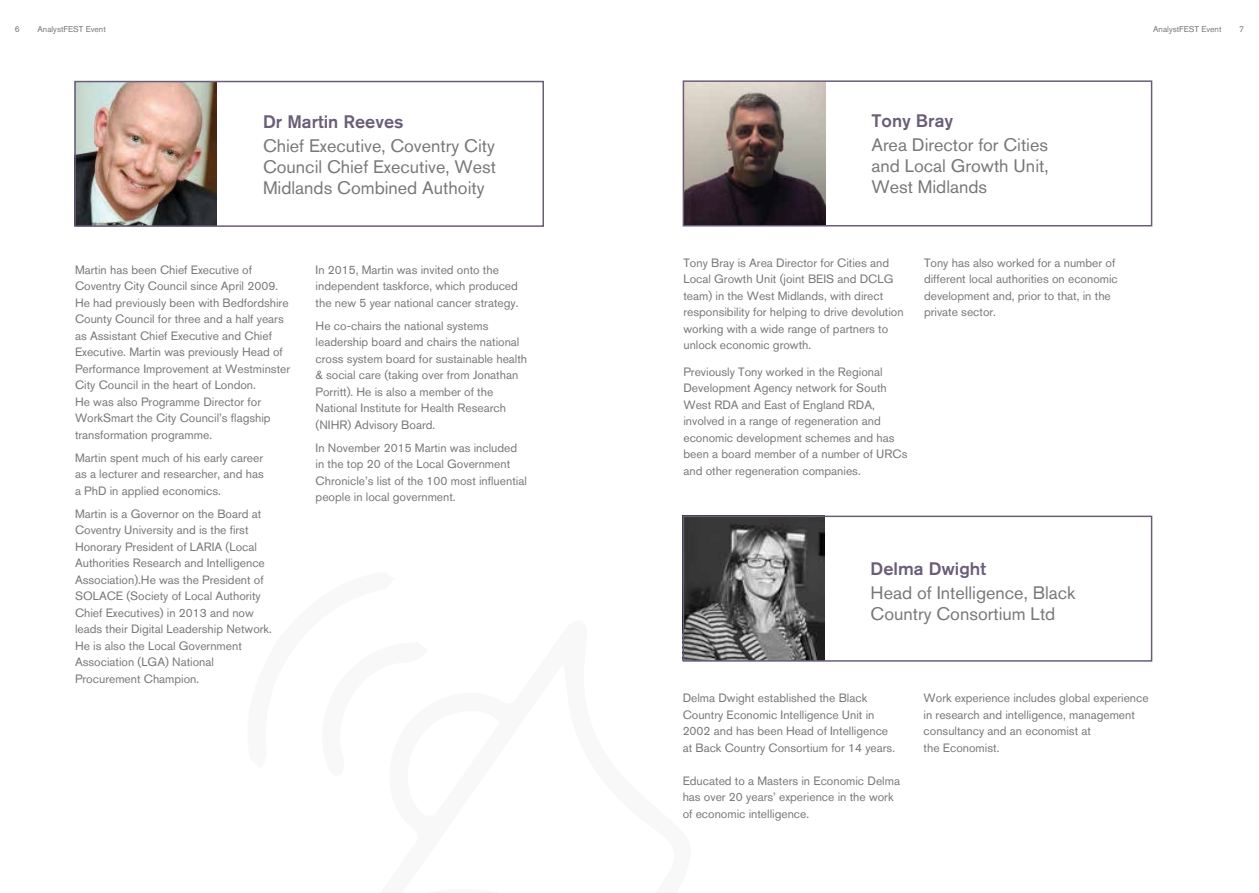
<style>
.page{position:relative;width:1259px;height:893px;background:#fff}
.page>*{position:absolute;margin:0;border:0;box-sizing:border-box;transform-origin:0 0}
.t1{font:18px/21px "Akzidenz Grotesk BQ";color:#797878;text-align:justify}
.t2{font:500 18px "Akzidenz Grotesk BQ";color:#6a5d77}
.t3{font:12px/16.5px "Akzidenz Grotesk BQ";color:#797878}
.t4{font:8.4px "Akzidenz Grotesk BQ";color:#797878}
</style>
<div class="page">
<img style="left:77px;top:84px;width:140px;height:140px">
<div style="left:74px;top:81px;width:470px;height:146px;border:2px solid #6a5d77"></div>
<img style="left:685px;top:519px;width:139px;height:140px">
<img style="left:685px;top:83px;width:140px;height:140px">
<div style="left:682px;top:80px;width:470px;height:146px;border:2px solid #6a5d77"></div>
<div style="left:682px;top:516px;width:470px;height:146px;border:2px solid #6a5d77"></div>
<p class="t4" style="left:15px;top:24px;width:6px">6</p>
<p class="t4" style="left:37px;top:24px;width:70px">AnalystFEST Event</p>
<p class="t4" style="left:1153px;top:24px;width:70px">AnalystFEST Event</p>
<p class="t4" style="left:1239px;top:24px;width:6px">7</p>
<h1 class="t2" style="left:263px;top:110px;width:142px">Dr Martin Reeves</h1>
<h1 class="t1" style="left:263px;top:135px;width:235px">Chief Executive, Coventry City Council Chief Executive, West Midlands Combined Authoity</h1>
<p class="t3" style="left:75px;top:261px;width:217px">Martin has been Chief Executive of Coventry City Council since April 2009.<br>He had previously been with Bedfordshire County Council for three and a half years as Assistant Chief Executive and Chief Executive. Martin was previously Head of Performance Improvement at Westminster City Council in the heart of London.<br>He was also Programme Director for WorkSmart the City Council’s flagship transformation programme.</p>
<p class="t3" style="left:75px;top:449px;width:190px;text-align:justify">Martin spent much of his early career as a lecturer and researcher, and has a PhD in applied economics.</p>
<p class="t3" style="left:75px;top:505px;width:198px">Martin is a Governor on the Board at Coventry University and is the first Honorary President of LARIA (Local Authorities Research and Intelligence Association).He was the President of SOLACE (Society of Local Authority Chief Executives) in 2013 and now leads their Digital Leadership Network.<br>He is also the Local Government Association (LGA) National Procurement Champion.</p>
<p class="t3" style="left:316px;top:261px;width:204px">In 2015, Martin was invited onto the independent taskforce, which produced the new 5 year national cancer strategy.</p>
<p class="t3" style="left:316px;top:317px;width:213px">He co-chairs the national systems leadership board and chairs the national cross system board for sustainable health &amp; social care (taking over from Jonathan Porritt). He is also a member of the National Institute for Health Research (NIHR) Advisory Board.</p>
<p class="t3" style="left:316px;top:439px;width:213px">In November 2015 Martin was included in the top 20 of the Local Government Chronicle’s list of the 100 most influential people in local government.</p>
<h1 class="t2" style="left:871px;top:110px;width:83px">Tony Bray</h1>
<h1 class="t1" style="left:871px;top:135px;width:179px">Area Director for Cities and Local Growth Unit, West Midlands</h1>
<p class="t3" style="left:683px;top:254px;width:222px">Tony Bray is Area Director for Cities and Local Growth Unit (joint BEIS and DCLG team) in the West Midlands, with direct responsibility for helping to drive devolution working with a wide range of partners to unlock economic growth.</p>
<p class="t3" style="left:683px;top:363px;width:225px">Previously Tony worked in the Regional Development Agency network for South West RDA and East of England RDA, involved in a range of regeneration and economic development schemes and has been a board member of a number of URCs and other regeneration companies.</p>
<p class="t3" style="left:924px;top:254px;width:195px">Tony has also worked for a number of different local authorities on economic development and, prior to that, in the private sector.</p>
<h1 class="t2" style="left:870px;top:557px;width:117px">Delma Dwight</h1>
<h1 class="t1" style="left:870px;top:582px;width:206px">Head of Intelligence, Black<br>Country Consortium Ltd</h1>
<p class="t3" style="left:682px;top:689px;width:214px">Delma Dwight established the Black Country Economic Intelligence Unit in 2002 and has been Head of Intelligence at Back Country Consortium for 14 years.</p>
<p class="t3" style="left:682px;top:772px;width:219px">Educated to a Masters in Economic Delma has over 20 years’ experience in the work of economic intelligence.</p>
<p class="t3" style="left:923px;top:689px;width:227px">Work experience includes global experience in research and intelligence, management consultancy and an economist at<br>the Economist.</p>
</div>
